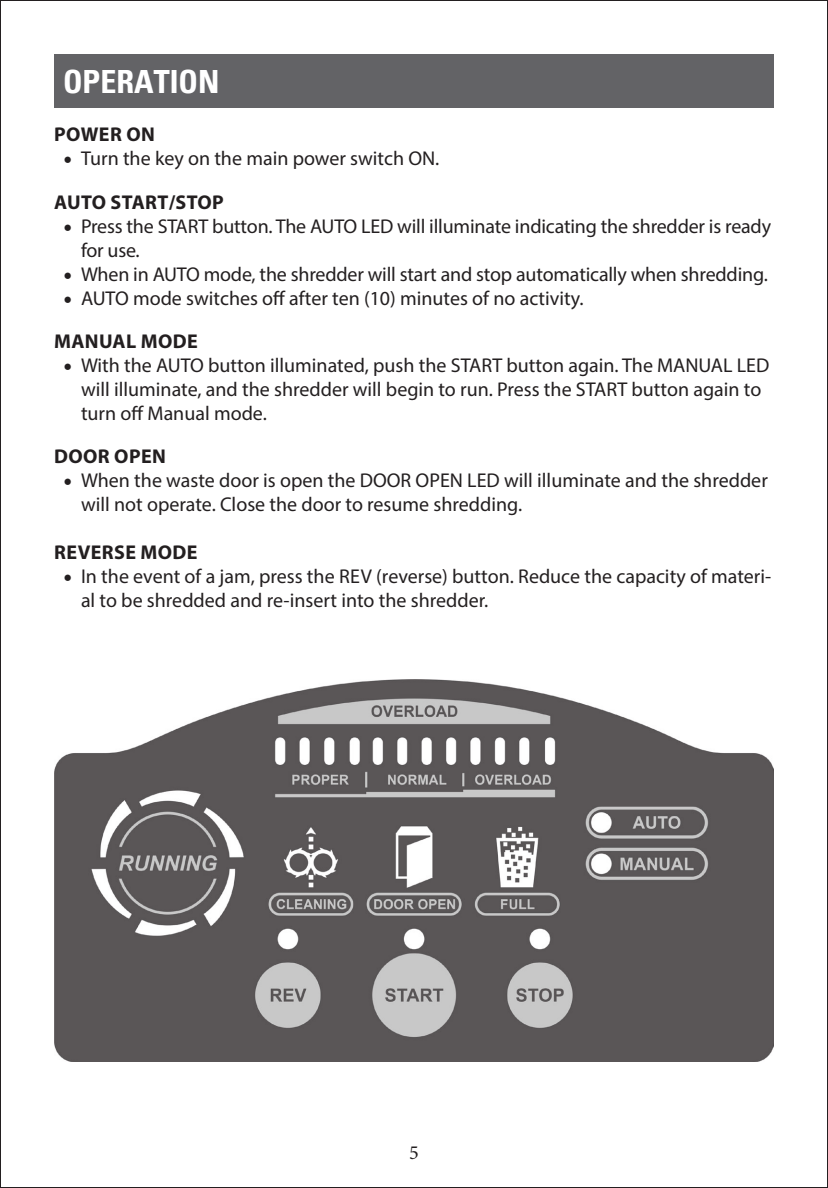
<style>
.page{position:relative;width:828px;height:1188px;background:#fff}
.page>*{position:absolute;margin:0;border:0;box-sizing:border-box;transform-origin:0 0}
.t1{font:700 condensed 32px "Univers";color:#fff}
.t2{font:20px/24px "Myriad Pro";color:#231f20}
.t3{font:700 20px "Myriad Pro";letter-spacing:.02em;color:#231f20}
.t4{font:20px "Minion Pro";color:#231f20}
.s1{font-family:"Minion Pro";font-size:24px}
</style>
<div class="page">
<div style="left:54px;top:54px;width:720px;height:54px;background:#636366"></div>
<img style="left:54px;top:679px;width:720px;height:383px">
<p class="t1" style="left:63px;top:61px;width:158px">OPERATION</p>
<p class="t3" style="left:54px;top:122px;width:102px">POWER ON</p>
<p class="t2" style="left:63px;top:146px;width:378px"><span class="s1">•</span> Turn the key on the main power switch ON.</p>
<p class="t3" style="left:54px;top:189px;width:171px">AUTO START/STOP</p>
<p class="t2" style="left:81px;top:214px;width:692px;text-indent:-18px"><span class="s1">•</span> Press the START button. The AUTO LED will illuminate indicating the shredder is ready for use.</p>
<p class="t2" style="left:63px;top:262px;width:706px"><span class="s1">•</span> When in AUTO mode, the shredder will start and stop automatically when shredding.</p>
<p class="t2" style="left:63px;top:286px;width:522px"><span class="s1">•</span> AUTO mode switches off after ten (10) minutes of no activity.</p>
<p class="t3" style="left:54px;top:328px;width:145px">MANUAL MODE</p>
<p class="t2" style="left:81px;top:353px;width:690px;text-indent:-18px"><span class="s1">•</span> With the AUTO button illuminated, push the START button again. The MANUAL LED will illuminate, and the shredder will begin to run. Press the START button again to turn off Manual mode.</p>
<p class="t3" style="left:54px;top:443px;width:113px">DOOR OPEN</p>
<p class="t2" style="left:81px;top:468px;width:688px;text-indent:-18px"><span class="s1">•</span> When the waste door is open the DOOR OPEN LED will illuminate and the shredder will not operate. Close the door to resume shredding.</p>
<p class="t3" style="left:54px;top:539px;width:145px">REVERSE MODE</p>
<p class="t2" style="left:81px;top:564px;width:692px;text-indent:-18px"><span class="s1">•</span> In the event of a jam, press the REV (reverse) button. Reduce the capacity of materi&shy;al to be shredded and re-insert into the shredder.</p>
<p class="t4" style="left:409px;top:1139px;width:11px">5</p>
</div>
